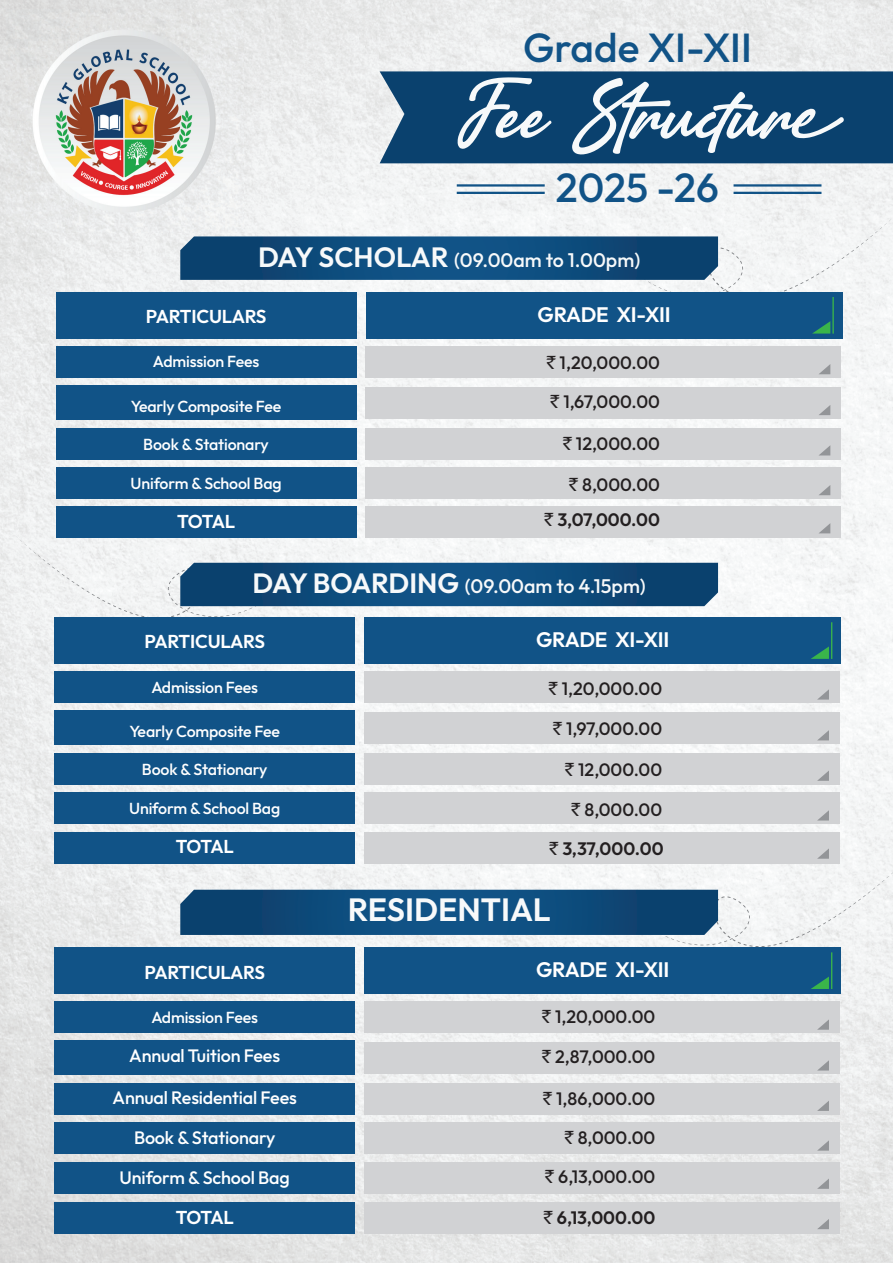
<style>
.page{position:relative;width:893px;height:1263px;background:#fff}
.page>*{position:absolute;margin:0;border:0;box-sizing:border-box;transform-origin:0 0}
.t1{font:70.8px "Amertha PERSONALUSEONLY";color:#f7f9fa}
.t2{font:500 40.65px "Outfit";color:#115387}
.t3{font:600 32.25px "Outfit";color:#f7f9fa}
.t4{font:600 21px "Outfit";letter-spacing:-.01em;color:#fff}
.t5{font:500 19.65px "Outfit";color:#f7f9fa}
.t6{font:600 18.6px "Outfit";letter-spacing:-.025em;color:#fff}
.t7{font:500 18px/39.3px "Outfit";color:#231f20;text-align:right}
.t8{font:500 18px/39.6px "Outfit";letter-spacing:-.01em;color:#fff;text-align:center}
.t9{font:600 18px/35.2px "Outfit";color:#231f20;text-align:right}
.t10{font:500 16.05px "Outfit";letter-spacing:-.01em;color:#fff}
.s1{font-weight:600;font-size:27.9px}
.s2{font-family:"Indian Rupee";font-weight:400}
.s3{font-weight:500}
.s4{font-weight:600}
</style>
<div class="page">
<img style="left:0;top:0;width:893px;height:1263px">
<svg style="left:180px;top:219px;width:711px;height:79px"></svg>
<svg style="left:11px;top:532px;width:707px;height:87px"></svg>
<div style="left:366px;top:346px;width:475px;height:32px;background:#d1d2d4"></div>
<div style="left:366px;top:387px;width:475px;height:31px;background:#d1d2d4"></div>
<div style="left:366px;top:428px;width:475px;height:32px;background:#d1d2d4"></div>
<div style="left:366px;top:467px;width:475px;height:32px;background:#d1d2d4"></div>
<div style="left:366px;top:506px;width:475px;height:32px;background:#d1d2d4"></div>
<div style="left:366px;top:292px;width:476px;height:46px;background:#115387"></div>
<div style="left:56px;top:292px;width:300px;height:46px;background:#115387"></div>
<div style="left:56px;top:385px;width:300px;height:35px;background:#115387"></div>
<div style="left:56px;top:428px;width:300px;height:32px;background:#115387"></div>
<div style="left:56px;top:467px;width:300px;height:32px;background:#115387"></div>
<div style="left:56px;top:506px;width:300px;height:32px;background:#115387"></div>
<div style="left:56px;top:346px;width:300px;height:32px;background:#115387"></div>
<svg style="left:180px;top:872px;width:713px;height:75px"></svg>
<img style="left:7px;top:9px;width:237px;height:223px">
<div style="left:380px;top:71px;width:513px;height:92px;background:#0a416e"></div>
<hr style="left:457px;top:184px;width:88px;height:3px;background:#115387">
<hr style="left:457px;top:192px;width:88px;height:2px;background:#115387">
<hr style="left:733px;top:184px;width:88px;height:3px;background:#115387">
<hr style="left:733px;top:192px;width:88px;height:2px;background:#115387">
<svg style="left:819px;top:364px;width:11px;height:10px"></svg>
<svg style="left:819px;top:405px;width:11px;height:10px"></svg>
<svg style="left:819px;top:446px;width:11px;height:9px"></svg>
<svg style="left:819px;top:485px;width:11px;height:10px"></svg>
<svg style="left:819px;top:523px;width:11px;height:10px"></svg>
<svg style="left:812px;top:321px;width:18px;height:13px"></svg>
<hr style="left:832px;top:297px;width:2px;height:37px;background:#3ab54a">
<div style="left:364px;top:671px;width:476px;height:32px;background:#d1d2d4"></div>
<div style="left:364px;top:712px;width:476px;height:32px;background:#d1d2d4"></div>
<div style="left:364px;top:753px;width:476px;height:32px;background:#d1d2d4"></div>
<div style="left:364px;top:792px;width:476px;height:32px;background:#d1d2d4"></div>
<div style="left:364px;top:831px;width:476px;height:32px;background:#d1d2d4"></div>
<div style="left:364px;top:617px;width:477px;height:47px;background:#115387"></div>
<div style="left:54px;top:617px;width:301px;height:47px;background:#115387"></div>
<div style="left:54px;top:710px;width:301px;height:35px;background:#115387"></div>
<div style="left:54px;top:753px;width:301px;height:32px;background:#115387"></div>
<div style="left:54px;top:792px;width:301px;height:32px;background:#115387"></div>
<div style="left:54px;top:831px;width:301px;height:32px;background:#115387"></div>
<div style="left:54px;top:671px;width:301px;height:32px;background:#115387"></div>
<svg style="left:817px;top:689px;width:12px;height:11px"></svg>
<svg style="left:818px;top:730px;width:11px;height:10px"></svg>
<svg style="left:817px;top:771px;width:12px;height:10px"></svg>
<svg style="left:818px;top:810px;width:11px;height:10px"></svg>
<svg style="left:817px;top:848px;width:12px;height:11px"></svg>
<svg style="left:811px;top:646px;width:18px;height:13px"></svg>
<hr style="left:831px;top:622px;width:1px;height:37px;background:#3ab54a">
<div style="left:364px;top:1001px;width:476px;height:32px;background:#d1d2d4"></div>
<div style="left:364px;top:1042px;width:476px;height:32px;background:#d1d2d4"></div>
<div style="left:364px;top:1083px;width:476px;height:32px;background:#d1d2d4"></div>
<div style="left:364px;top:1122px;width:476px;height:32px;background:#d1d2d4"></div>
<div style="left:364px;top:1162px;width:476px;height:31px;background:#d1d2d4"></div>
<div style="left:364px;top:947px;width:477px;height:47px;background:#115387"></div>
<div style="left:54px;top:947px;width:301px;height:47px;background:#115387"></div>
<div style="left:54px;top:1040px;width:301px;height:35px;background:#115387"></div>
<div style="left:54px;top:1083px;width:301px;height:32px;background:#115387"></div>
<div style="left:54px;top:1122px;width:301px;height:32px;background:#115387"></div>
<div style="left:54px;top:1162px;width:301px;height:31px;background:#115387"></div>
<div style="left:54px;top:1001px;width:301px;height:32px;background:#115387"></div>
<svg style="left:817px;top:1019px;width:12px;height:11px"></svg>
<svg style="left:818px;top:1060px;width:11px;height:10px"></svg>
<svg style="left:817px;top:1101px;width:12px;height:10px"></svg>
<svg style="left:818px;top:1140px;width:11px;height:10px"></svg>
<svg style="left:817px;top:1179px;width:12px;height:10px"></svg>
<svg style="left:811px;top:976px;width:18px;height:13px"></svg>
<hr style="left:831px;top:952px;width:1px;height:37px;background:#3ab54a">
<div style="left:364px;top:1202px;width:476px;height:32px;background:#d1d2d4"></div>
<div style="left:54px;top:1202px;width:301px;height:32px;background:#115387"></div>
<svg style="left:817px;top:1219px;width:12px;height:10px"></svg>
<h2 class="t2" style="left:523px;top:30px;width:230px">Grade XI-XII</h2>
<h1 class="t1" style="left:454px;top:54px;width:367px">Fee Structure</h1>
<h2 class="t2" style="left:556px;top:169px;width:165px">2025 -26</h2>
<p class="t5" style="left:258px;top:251px;width:384px"><span class="s1">DAY SCHOLAR</span> (09.00am to 1.00pm)</p>
<p class="t6" style="left:146px;top:308px;width:122px">PARTICULARS</p>
<p class="t4" style="left:537px;top:305px;width:135px">GRADE XI-XII</p>
<p class="t7" style="left:547px;top:344px;width:115px;line-height:38.8px;text-align:left"><span class="s2">`</span>1,20,000.00 <span class="s2">`</span>1,67,000.00</p>
<p class="t7" style="left:563px;top:425px;width:98px"><span class="s2">`</span>12,000.00</p>
<p class="t9" style="left:545px;top:468px;width:117px"><span class="s2">`</span><span class="s3">8,000.00 </span><span class="s2">`</span>3,07,000.00</p>
<p class="t10" style="left:153px;top:355px;width:108px">Admission Fees</p>
<p class="t10" style="left:131px;top:399px;width:152px">Yearly Composite Fee</p>
<p class="t10" style="left:143px;top:437px;width:127px">Book &amp; Stationary</p>
<p class="t10" style="left:131px;top:476px;width:153px">Uniform &amp; School Bag</p>
<p class="t6" style="left:177px;top:513px;width:59px">TOTAL</p>
<p class="t5" style="left:253px;top:578px;width:395px"><span class="s1">DAY BOARDING</span> (09.00am to 4.15pm)</p>
<p class="t6" style="left:144px;top:633px;width:122px">PARTICULARS</p>
<p class="t10" style="left:151px;top:680px;width:108px">Admission Fees</p>
<p class="t10" style="left:129px;top:724px;width:152px">Yearly Composite Fee</p>
<p class="t10" style="left:142px;top:762px;width:127px">Book &amp; Stationary</p>
<p class="t10" style="left:129px;top:801px;width:153px">Uniform &amp; School Bag</p>
<p class="t6" style="left:176px;top:838px;width:59px">TOTAL</p>
<p class="t6" style="left:144px;top:964px;width:122px">PARTICULARS</p>
<p class="t10" style="left:151px;top:1010px;width:108px">Admission Fees</p>
<p class="t8" style="left:129px;top:1037px;width:152px">Annual Tuition Fees</p>
<p class="t8" style="left:113px;top:1079px;width:186px">Annual Residential Fees</p>
<p class="t8" style="left:120px;top:1119px;width:172px">Book &amp; Stationary<br>Uniform &amp; School Bag</p>
<p class="t6" style="left:176px;top:1209px;width:59px">TOTAL</p>
<p class="t4" style="left:536px;top:630px;width:135px">GRADE XI-XII</p>
<p class="t7" style="left:549px;top:670px;width:115px"><span class="s2">`</span>1,20,000.00</p>
<p class="t7" style="left:553px;top:710px;width:111px"><span class="s2">`</span>1,97,000.00</p>
<p class="t7" style="left:549px;top:751px;width:116px"><span class="s2">`</span>12,000.00 <span class="s2">`</span>8,000.00 <span class="s2">`</span><span class="s4">3,37,000.00</span></p>
<h3 class="t3" style="left:348px;top:895px;width:205px">RESIDENTIAL</h3>
<p class="t4" style="left:536px;top:960px;width:135px">GRADE XI-XII</p>
<p class="t7" style="left:542px;top:998px;width:115px"><span class="s2">`</span>1,20,000.00</p>
<p class="t7" style="left:542px;top:1038px;width:115px"><span class="s2">`</span>2,87,000.00</p>
<p class="t7" style="left:543px;top:1080px;width:114px"><span class="s2">`</span>1,86,000.00 <span class="s2">`</span>8,000.00 <span class="s2">`</span>6,13,000.00</p>
<p class="t9" style="left:544px;top:1200px;width:113px"><span class="s2">`</span>6,13,000.00</p>
</div>
